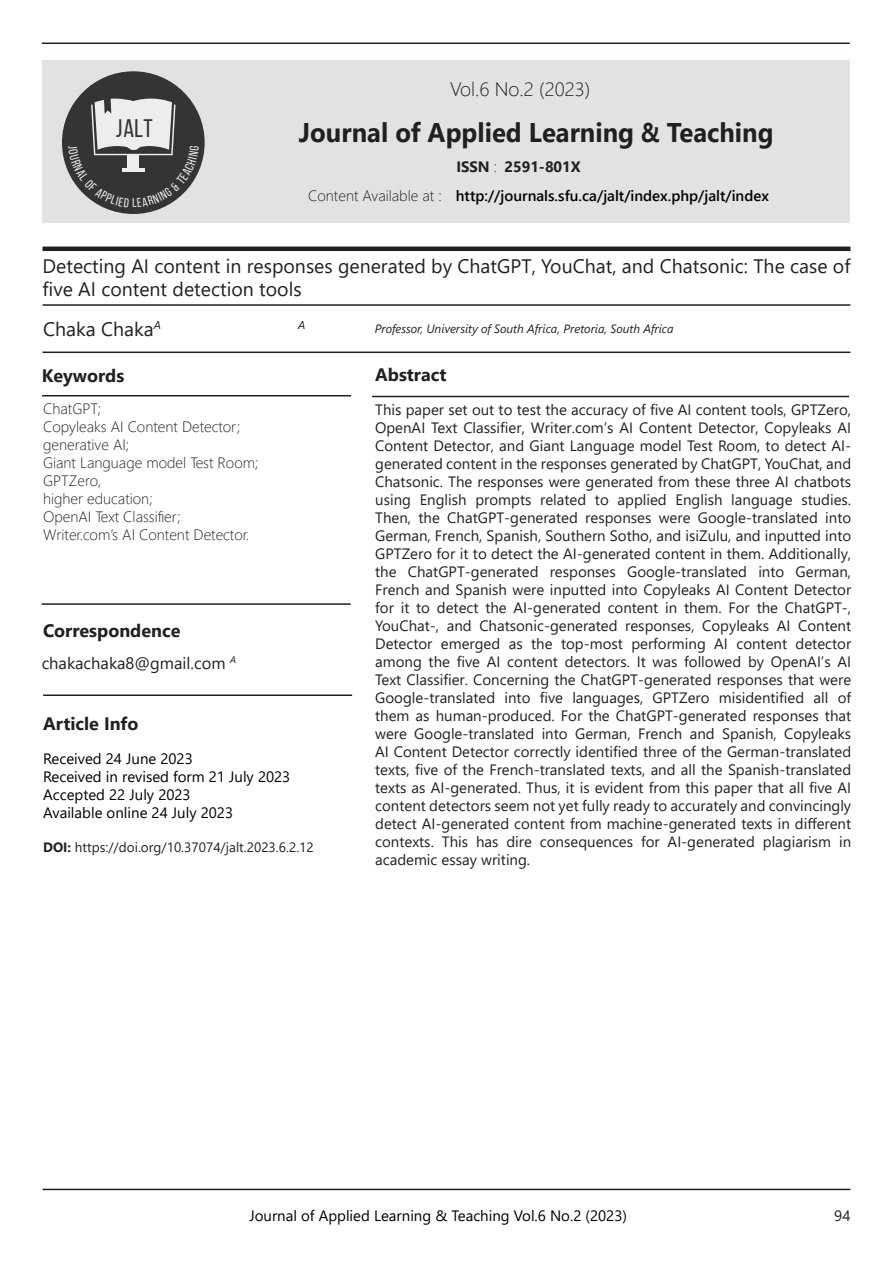
<style>
.page{position:relative;width:893px;height:1263px;background:#fff}
.page>*{position:absolute;margin:0;border:0;box-sizing:border-box;transform-origin:0 0}
.t1{font:700 27px "Segoe UI";color:#231f20;scale:.95 1}
.t2{font:25.5px "Bebas Neue";color:#343434}
.t3{font:19.5px/23.4px "Segoe UI";color:#231f20}
.t4{font:300 19.5px "Segoe UI";color:#231f20}
.t5{font:700 18px "Segoe UI";color:#231f20}
.t6{font:16.5px "Segoe UI";color:#231f20}
.t7{font:15px/18px "Segoe UI";color:#231f20;text-align:justify}
.t8{font:300 15px "Segoe UI";color:#231f20}
.t9{font:15px "Segoe UI";color:#000}
.t10{font:600 15px "Segoe UI";color:#000}
.t11{font:700 15px "Segoe UI";color:#231f20}
.t12{font:13.5px "Segoe UI";color:#231f20}
.t13{font:italic 12px "Segoe UI";color:#231f20}
.t14{font:italic 11.4px "Segoe UI";color:#231f20}
.s1{font-weight:300}
.s2{font-weight:700}
</style>
<div class="page">
<hr style="left:43px;top:1189px;width:807px;height:1px;background:#231f20">
<hr style="left:43px;top:304px;width:807px;height:2px;background:#231f20">
<hr style="left:43px;top:247px;width:807px;height:4px;background:#231f20">
<hr style="left:43px;top:351px;width:807px;height:2px;background:#231f20">
<hr style="left:42px;top:395px;width:309px;height:1px;background:#231f20">
<hr style="left:372px;top:396px;width:477px;height:1px;background:#231f20">
<hr style="left:43px;top:694px;width:309px;height:2px;background:#231f20">
<hr style="left:42px;top:43px;width:808px;height:1px;background:#231f20">
<div style="left:43px;top:61px;width:807px;height:162px;background:#e1e2e4"></div>
<div style="left:62px;top:71px;width:143px;height:143px;background:#343434;border-radius:50%"></div>
<hr style="left:42px;top:603px;width:309px;height:2px;background:#231f20">
<svg style="left:68px;top:97px;width:131px;height:110px"></svg>
<p class="t2" style="left:116px;top:115px;width:38px">JALT</p>
<p class="t4" style="left:450px;top:71px;width:142px">Vol.6 No.2 (2023)</p>
<p class="t1" style="left:299px;top:107px;width:501px">Journal of Applied Learning &amp; Teaching</p>
<p class="t8" style="left:308px;top:182px;width:135px">Content Available at :</p>
<p class="t11" style="left:456px;top:153px;width:42px">ISSN <span class="s1">:</span></p>
<p class="t11" style="left:504px;top:153px;width:78px">2591-801X</p>
<p class="t10" style="left:456px;top:182px;width:315px">http://journals.sfu.ca/jalt/index.php/jalt/index</p>
<p class="t3" style="left:43px;top:253px;width:809px">Detecting AI content in responses generated by ChatGPT, YouChat, and Chatsonic: The case of five AI content detection tools</p>
<p class="t3" style="left:43px;top:315px;width:119px">Chaka Chaka<sup>A</sup></p>
<p class="t14" style="left:298px;top:314px;width:9px">A</p>
<p class="t13" style="left:375px;top:317px;width:300px">Professor, University of South Africa, Pretoria, South Africa</p>
<p class="t5" style="left:42px;top:359px;width:84px">Keywords</p>
<p class="t5" style="left:375px;top:358px;width:73px">Abstract</p>
<p class="t8" style="left:43px;top:394px;width:60px">ChatGPT;</p>
<p class="t8" style="left:43px;top:412px;width:199px">Copyleaks AI Content Detector;</p>
<p class="t8" style="left:43px;top:430px;width:88px">generative AI;</p>
<p class="t8" style="left:43px;top:448px;width:217px">Giant Language model Test Room;</p>
<p class="t8" style="left:43px;top:466px;width:60px">GPTZero,</p>
<p class="t8" style="left:43px;top:484px;width:111px">higher education;</p>
<p class="t8" style="left:43px;top:502px;width:139px">OpenAI Text Classifier;</p>
<p class="t8" style="left:43px;top:520px;width:208px">Writer.com’s AI Content Detector.</p>
<p class="t7" style="left:375px;top:399px;width:477px">This paper set out to test the accuracy of five AI content tools, GPTZero, OpenAI Text Classifier, Writer.com’s AI Content Detector, Copyleaks AI Content Detector, and Giant Language model Test Room, to detect AI&shy;generated content in the responses generated by ChatGPT, YouChat, and Chatsonic. The responses were generated from these three AI chatbots using English prompts related to applied English language studies.<br>Then, the ChatGPT-generated responses were Google-translated into German, French, Spanish, Southern Sotho, and isiZulu, and inputted into GPTZero for it to detect the AI-generated content in them. Additionally, the ChatGPT-generated responses Google-translated into German, French and Spanish were inputted into Copyleaks AI Content Detector for it to detect the AI-generated content in them. For the ChatGPT-, YouChat-, and Chatsonic-generated responses, Copyleaks AI Content Detector emerged as the top-most performing AI content detector among the five AI content detectors. It was followed by OpenAI’s AI Text Classifier. Concerning the ChatGPT-generated responses that were Google-translated into five languages, GPTZero misidentified all of them as human-produced. For the ChatGPT-generated responses that were Google-translated into German, French and Spanish, Copyleaks AI Content Detector correctly identified three of the German-translated texts, five of the French-translated texts, and all the Spanish-translated texts as AI-generated. Thus, it is evident from this paper that all five AI content detectors seem not yet fully ready to accurately and convincingly detect AI-generated content from machine-generated texts in different contexts. This has dire consequences for AI-generated plagiarism in academic essay writing.</p>
<p class="t5" style="left:43px;top:614px;width:139px">Correspondence</p>
<p class="t6" style="left:42px;top:647px;width:196px">chakachaka8@gmail.com <sup>A</sup></p>
<p class="t5" style="left:43px;top:707px;width:97px">Article Info</p>
<p class="t9" style="left:43px;top:744px;width:151px">Received 24 June 2023</p>
<p class="t9" style="left:43px;top:762px;width:249px">Received in revised form 21 July 2023</p>
<p class="t9" style="left:43px;top:780px;width:149px">Accepted 22 July 2023</p>
<p class="t9" style="left:43px;top:798px;width:191px">Available online 24 July 2023</p>
<p class="t12" style="left:43px;top:835px;width:272px"><span class="s2">DOI:</span> https://doi.org/10.37074/jalt.2023.6.2.12</p>
<p class="t9" style="left:249px;top:1201px;width:379px">Journal of Applied Learning &amp; Teaching Vol.6 No.2 (2023)</p>
<p class="t7" style="left:834px;top:1205px;width:18px">94</p>
</div>
